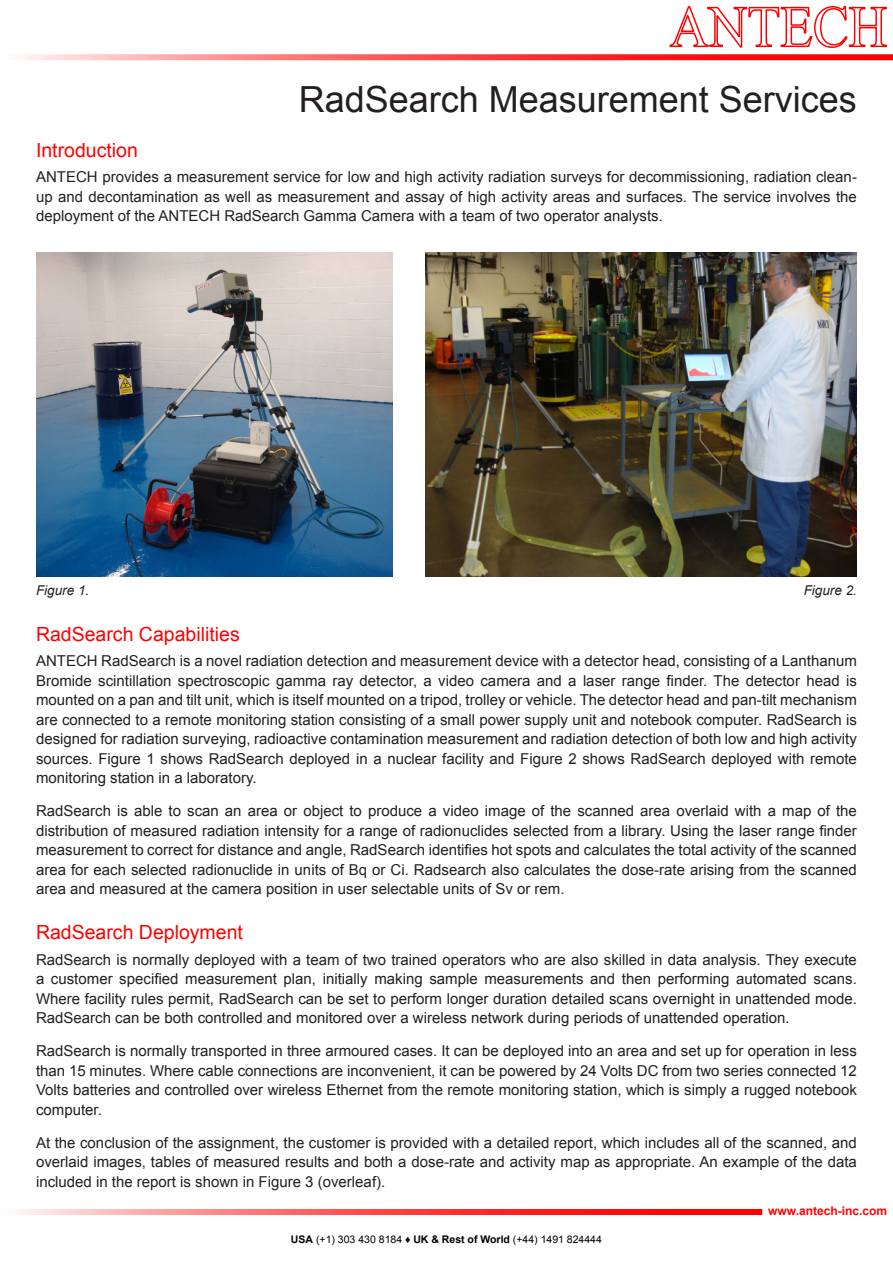
<style>
.page{position:relative;width:893px;height:1263px;background:#fff}
.page>*{position:absolute;margin:0;border:0;box-sizing:border-box;transform-origin:0 0}
.t1{font:36px "Arial";color:#231f20}
.t2{font:19.5px "Arial";color:#f00}
.t3{font:15px/19.5px "Arial";color:#231f20;text-align:justify}
.t4{font:italic 13.5px "Arial";color:#231f20}
.t5{font:700 12px "Arial";color:#f00}
.t6{font:10.5px "Arial";color:#000}
.s1{font-weight:700}
</style>
<div class="page">
<svg style="left:19px;top:1209px;width:743px;height:6px;background:#ff5454"></svg>
<svg style="left:22px;top:54px;width:871px;height:6px;background:#ff5a5a"></svg>
<svg style="left:669px;top:6px;width:218px;height:42px"></svg>
<img style="left:36px;top:252px;width:356px;height:324px">
<img style="left:425px;top:252px;width:432px;height:324px">
<p class="t1" style="left:299px;top:75px;width:560px">RadSearch Measurement Services</p>
<p class="t2" style="left:36px;top:137px;width:103px">Introduction</p>
<p class="t3" style="left:36px;top:167px;width:822px">ANTECH provides a measurement service for low and high activity radiation surveys for decommissioning, radiation clean&shy;up and decontamination as well as measurement and assay of high activity areas and surfaces. The service involves the deployment of the ANTECH RadSearch Gamma Camera with a team of two operator analysts.</p>
<p class="t4" style="left:36px;top:582px;width:55px">Figure 1.</p>
<p class="t4" style="left:804px;top:581px;width:55px">Figure 2.</p>
<p class="t2" style="left:36px;top:621px;width:205px">RadSearch Capabilities</p>
<p class="t3" style="left:36px;top:651px;width:822px">ANTECH RadSearch is a novel radiation detection and measurement device with a detector head, consisting of a Lanthanum Bromide scintillation spectroscopic gamma ray detector, a video camera and a laser range finder. The detector head is mounted on a pan and tilt unit, which is itself mounted on a tripod, trolley or vehicle. The detector head and pan-tilt mechanism are connected to a remote monitoring station consisting of a small power supply unit and notebook computer. RadSearch is designed for radiation surveying, radioactive contamination measurement and radiation detection of both low and high activity sources. Figure 1 shows RadSearch deployed in a nuclear facility and Figure 2 shows RadSearch deployed with remote monitoring station in a laboratory.</p>
<p class="t3" style="left:36px;top:801px;width:822px">RadSearch is able to scan an area or object to produce a video image of the scanned area overlaid with a map of the distribution of measured radiation intensity for a range of radionuclides selected from a library. Using the laser range finder measurement to correct for distance and angle, RadSearch identifies hot spots and calculates the total activity of the scanned area for each selected radionuclide in units of Bq or Ci. Radsearch also calculates the dose-rate arising from the scanned area and measured at the camera position in user selectable units of Sv or rem.</p>
<p class="t2" style="left:36px;top:920px;width:208px">RadSearch Deployment</p>
<p class="t3" style="left:36px;top:950px;width:822px">RadSearch is normally deployed with a team of two trained operators who are also skilled in data analysis. They execute a customer specified measurement plan, initially making sample measurements and then performing automated scans.<br>Where facility rules permit, RadSearch can be set to perform longer duration detailed scans overnight in unattended mode.<br>RadSearch can be both controlled and monitored over a wireless network during periods of unattended operation.</p>
<p class="t3" style="left:36px;top:1041px;width:822px">RadSearch is normally transported in three armoured cases. It can be deployed into an area and set up for operation in less than 15 minutes. Where cable connections are inconvenient, it can be powered by 24 Volts DC from two series connected 12<br>Volts batteries and controlled over wireless Ethernet from the remote monitoring station, which is simply a rugged notebook computer.</p>
<p class="t3" style="left:36px;top:1133px;width:822px">At the conclusion of the assignment, the customer is provided with a detailed report, which includes all of the scanned, and overlaid images, tables of measured results and both a dose-rate and activity map as appropriate. An example of the data included in the report is shown in Figure 3 (overleaf).</p>
<p class="t6" style="left:291px;top:1232px;width:312px"><span class="s1">USA</span> (+1) 303 430 8184 ♦ <span class="s1">UK &amp; Rest of World</span> (+44) 1491 824444</p>
<p class="t5" style="left:768px;top:1203px;width:120px">www.antech-inc.com</p>
</div>
